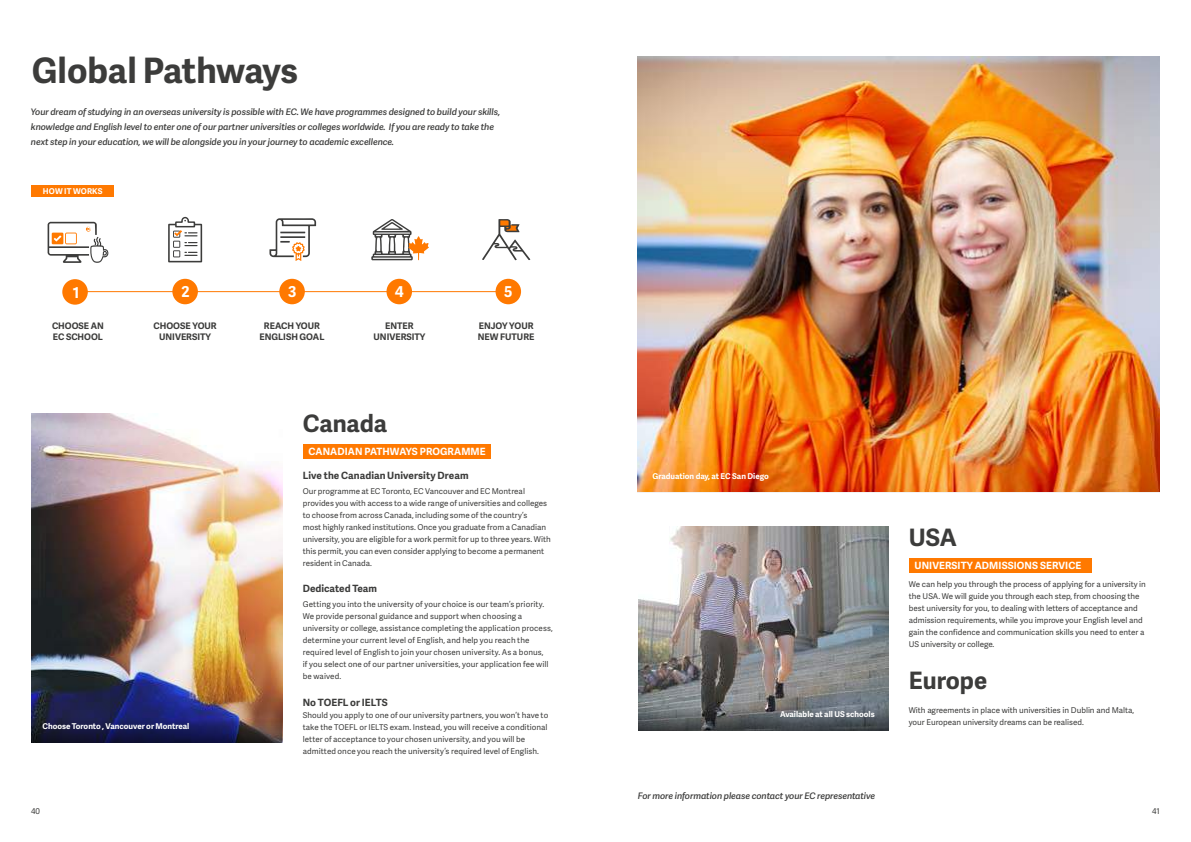
<style>
.page{position:relative;width:1191px;height:842px;background:#fff}
.page>*{position:absolute;margin:0;border:0;box-sizing:border-box;transform-origin:0 0}
.t1{font:700 35px "Adelle Sans";letter-spacing:-.01em;color:#3c3c3b}
.t2{font:700 24px "Adelle Sans";letter-spacing:-.005em;color:#3c3c3b}
.t3{font:700 15px "Adelle Sans";color:#fff}
.t4{font:700 10px "Adelle Sans";letter-spacing:.005em;color:#3c3c3b}
.t5{font:700 10px "Adelle Sans";letter-spacing:.01em;color:#fff}
.t6{font:italic 600 9px/15px "Adelle Sans";letter-spacing:-.01em;color:#3c3c3b}
.t7{font:700 9px/11.3px "Adelle Sans";color:#3c3c3b;text-align:center}
.t8{font:8px/12px "Adelle Sans";color:#3c3c3b}
.t9{font:700 8px "Adelle Sans";color:#fff}
</style>
<div class="page">
<img style="left:637px;top:57px;width:522px;height:434px">
<img style="left:638px;top:527px;width:251px;height:204px">
<svg style="left:638px;top:706px;width:250px;height:25px;background:#565c60"></svg>
<div style="left:909px;top:558px;width:182px;height:15px;background:#ff7900"></div>
<div style="left:303px;top:444px;width:187px;height:15px;background:#ff7900"></div>
<hr style="left:75px;top:291px;width:427px;height:1px;background:#ff7900">
<div style="left:62px;top:279px;width:26px;height:26px;background:#ff7900;border-radius:50%"></div>
<div style="left:172px;top:279px;width:26px;height:25px;background:#ff7900;border-radius:50%"></div>
<div style="left:279px;top:279px;width:26px;height:25px;background:#ff7900;border-radius:50%"></div>
<div style="left:386px;top:279px;width:26px;height:25px;background:#ff7900;border-radius:50%"></div>
<div style="left:495px;top:279px;width:26px;height:25px;background:#ff7900;border-radius:50%"></div>
<svg style="left:269px;top:218px;width:47px;height:43px"></svg>
<svg style="left:48px;top:222px;width:60px;height:41px"></svg>
<svg style="left:371px;top:219px;width:58px;height:41px"></svg>
<svg style="left:168px;top:217px;width:34px;height:45px"></svg>
<svg style="left:482px;top:219px;width:48px;height:42px"></svg>
<img style="left:31px;top:414px;width:251px;height:304px">
<svg style="left:31px;top:718px;width:251px;height:25px;background:#212049"></svg>
<div style="left:31px;top:185px;width:82px;height:11px;background:#ff7900"></div>
<h1 class="t1" style="left:32px;top:45px;width:268px">Global Pathways</h1>
<p class="t6" style="left:31px;top:104px;width:471px">Your dream of studying in an overseas university is possible with EC. We have programmes designed to build your skills, knowledge and English level to enter one of our partner universities or colleges worldwide. If you are ready to take the next step in your education, we will be alongside you in your journey to academic excellence.</p>
<p class="t9" style="left:43px;top:185px;width:61px">HOW IT WORKS</p>
<h3 class="t3" style="left:73px;top:281px;width:8px">1</h3>
<h3 class="t3" style="left:181px;top:281px;width:10px">2</h3>
<h3 class="t3" style="left:288px;top:281px;width:10px">3</h3>
<h3 class="t3" style="left:395px;top:281px;width:10px">4</h3>
<h3 class="t3" style="left:504px;top:281px;width:10px">5</h3>
<p class="t7" style="left:52px;top:320px;width:53px;text-align:left">CHOOSE AN<br>EC SCHOOL</p>
<p class="t7" style="left:153px;top:320px;width:65px">CHOOSE YOUR<br>UNIVERSITY</p>
<p class="t7" style="left:259px;top:320px;width:67px">REACH YOUR<br>ENGLISH GOAL</p>
<p class="t7" style="left:373px;top:320px;width:53px">ENTER<br>UNIVERSITY</p>
<p class="t7" style="left:478px;top:320px;width:58px;text-align:left">ENJOY YOUR<br>NEW FUTURE</p>
<p class="t9" style="left:43px;top:720px;width:148px">Choose Toronto , Vancouver or Montreal</p>
<h2 class="t2" style="left:303px;top:406px;width:86px">Canada</h2>
<p class="t5" style="left:308px;top:444px;width:179px">CANADIAN PATHWAYS PROGRAMME</p>
<p class="t4" style="left:303px;top:468px;width:167px">Live the Canadian University Dream</p>
<p class="t8" style="left:303px;top:484px;width:249px">Our programme at EC Toronto, EC Vancouver and EC Montreal provides you with access to a wide range of universities and colleges to choose from across Canada, including some of the country’s<br>most highly ranked institutions. Once you graduate from a Canadian university, you are eligible for a work permit for up to three years. With this permit, you can even consider applying to become a permanent resident in Canada.</p>
<p class="t4" style="left:303px;top:581px;width:76px">Dedicated Team</p>
<p class="t8" style="left:303px;top:598px;width:252px">Getting you into the university of your choice is our team’s priority.<br>We provide personal guidance and support when choosing a university or college, assistance completing the application process, determine your current level of English, and help you reach the required level of English to join your chosen university. As a bonus,<br>if you select one of our partner universities, your application fee will be waived.</p>
<p class="t4" style="left:303px;top:695px;width:87px">No TOEFL or IELTS</p>
<p class="t8" style="left:303px;top:709px;width:247px">Should you apply to one of our university partners, you won’t have to take the TOEFL or IELTS exam. Instead, you will receive a conditional letter of acceptance to your chosen university, and you will be admitted once you reach the university’s required level of English.</p>
<p class="t9" style="left:652px;top:471px;width:118px">Graduation day, at EC San Diego</p>
<p class="t9" style="left:780px;top:708px;width:96px">Available at all US schools</p>
<p class="t6" style="left:637px;top:788px;width:239px">For more information please contact your EC representative</p>
<h2 class="t2" style="left:909px;top:520px;width:49px">USA</h2>
<p class="t5" style="left:914px;top:559px;width:168px">UNIVERSITY ADMISSIONS SERVICE</p>
<p class="t8" style="left:909px;top:578px;width:238px">We can help you through the process of applying for a university in the USA. We will guide you through each step, from choosing the best university for you, to dealing with letters of acceptance and admission requirements, while you improve your English level and gain the confidence and communication skills you need to enter a US university or college.</p>
<h2 class="t2" style="left:909px;top:663px;width:80px">Europe</h2>
<p class="t8" style="left:909px;top:704px;width:227px">With agreements in place with universities in Dublin and Malta, your European university dreams can be realised.</p>
<p class="t8" style="left:31px;top:805px;width:10px">40</p>
<p class="t8" style="left:1152px;top:805px;width:9px">41</p>
</div>
